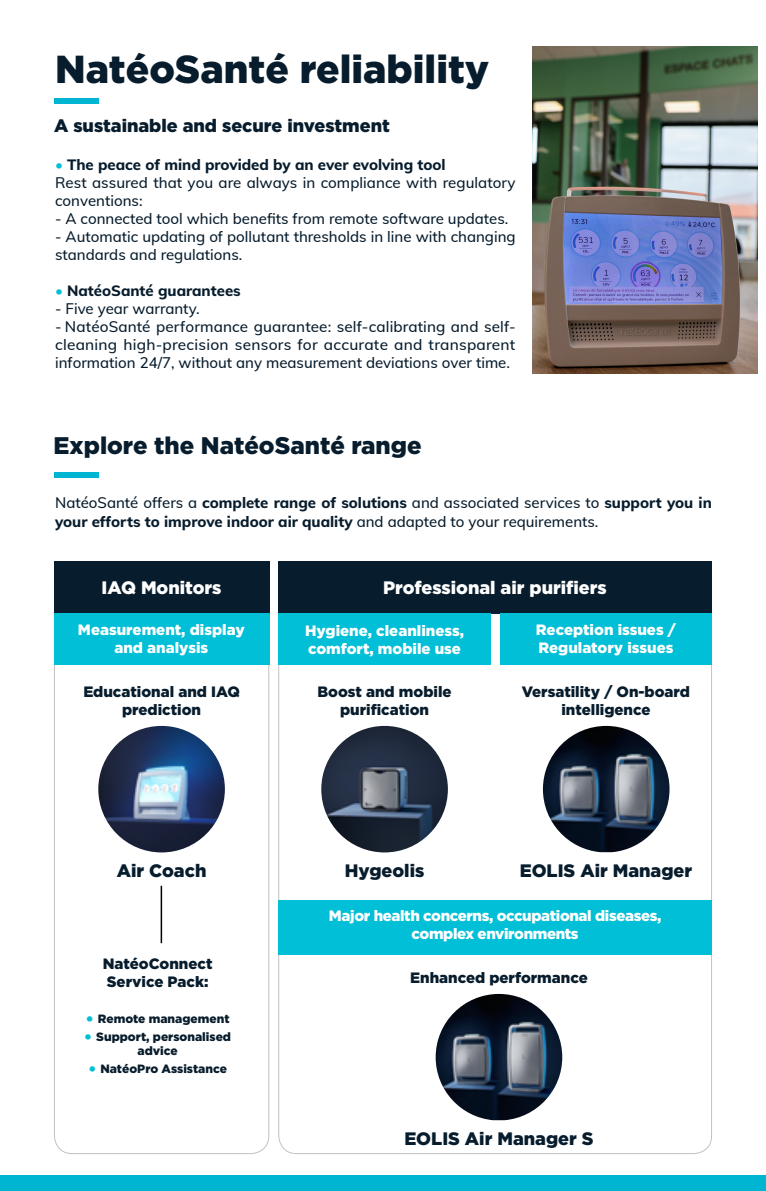
<style>
.page{position:relative;width:766px;height:1191px;background:#fff}
.page>*{position:absolute;margin:0;border:0;box-sizing:border-box;transform-origin:0 0}
.t1{font:900 39px "Gotham";color:#071c2c}
.t2{font:900 24px "Gotham";color:#071c2c}
.t3{font:900 18px "Gotham";color:#071c2c}
.t4{font:900 18px "Gotham";color:#fff}
.t5{font:500 15px/18px "Muli";color:#071c2c}
.t6{font:800 15px/18px "Muli";color:#071c2c}
.t7{font:900 15px/18px "Gotham";color:#071c2c;text-align:center}
.t8{font:900 15px/18px "Gotham";letter-spacing:-.005em;color:#fff}
.t9{font:900 15px/18px "Gotham";letter-spacing:-.025em;color:#fff;text-align:center}
.t10{font:900 12px/14.4px "Gotham";color:#071c2c;text-align:center}
.s1{color:#00bfd6}
.s2{font-weight:800}
.s3{font-weight:500;color:#00bfd6}
.s4{font-weight:500}
.s5{font-family:"Muli";font-weight:500;font-size:15px;color:#00bfd6}
</style>
<div class="page">
<svg style="left:54px;top:99px;width:44px;height:5px"></svg>
<svg style="left:54px;top:472px;width:44px;height:5px"></svg>
<div style="left:0;top:1175px;width:765px;height:16px;background:#00b5d2"></div>
<div style="left:54px;top:561px;width:215px;height:52px;background:#071c2c"></div>
<div style="left:278px;top:561px;width:433px;height:52px;background:#071c2c"></div>
<div style="left:278px;top:613px;width:212px;height:51px;background:#00bfd6"></div>
<div style="left:500px;top:613px;width:211px;height:51px;background:#00bfd6"></div>
<div style="left:278px;top:900px;width:433px;height:54px;background:#00bfd6"></div>
<img style="left:321px;top:726px;width:127px;height:126px;border-radius:63px">
<img style="left:98px;top:726px;width:127px;height:126px;border-radius:63px">
<img style="left:435px;top:994px;width:127px;height:126px">
<img style="left:542px;top:726px;width:127px;height:126px">
<div style="left:54px;top:613px;width:215px;height:51px;background:#00bfd6"></div>
<hr style="left:160px;top:885px;width:2px;height:58px;background:#000">
<img style="left:532px;top:46px;width:225px;height:328px">
<h1 class="t1" style="left:55px;top:46px;width:435px">NatéoSanté reliability</h1>
<p class="t3" style="left:54px;top:115px;width:337px">A sustainable and secure investment</p>
<p class="t5" style="left:55px;top:155px;width:462px"><span class="s1">•</span> <span class="s2">The peace of mind provided by an ever evolving tool<br></span>Rest assured that you are always in compliance with regulatory conventions:</p>
<p class="t5" style="left:55px;top:209px;width:454px">- A connected tool which benefits from remote software updates.</p>
<p class="t5" style="left:55px;top:227px;width:462px">- Automatic updating of pollutant thresholds in line with changing standards and regulations.</p>
<p class="t6" style="left:55px;top:281px;width:187px"><span class="s3">•</span> NatéoSanté guarantees</p>
<p class="t5" style="left:55px;top:299px;width:146px">- Five year warranty.</p>
<p class="t5" style="left:55px;top:317px;width:462px;text-align:justify">- NatéoSanté performance guarantee: self-calibrating and self&shy;cleaning high-precision sensors for accurate and transparent information 24/7, without any measurement deviations over time.</p>
<h2 class="t2" style="left:54px;top:432px;width:369px">Explore the NatéoSanté range</h2>
<p class="t6" style="left:55px;top:493px;width:658px"><span class="s4">NatéoSanté offers a</span> complete range of solutions <span class="s4">and associated services to</span> support you in your efforts to improve indoor air quality <span class="s4">and adapted to your requirements.</span></p>
<p class="t4" style="left:102px;top:577px;width:121px">IAQ Monitors</p>
<p class="t4" style="left:383px;top:577px;width:225px">Professional air purifiers</p>
<p class="t8" style="left:78px;top:620px;width:168px;text-align:center">Measurement, display and analysis</p>
<p class="t8" style="left:305px;top:621px;width:160px">Hygiene, cleanliness, comfort, mobile use</p>
<p class="t8" style="left:536px;top:620px;width:141px">Reception issues /<br>Regulatory issues</p>
<p class="t7" style="left:83px;top:682px;width:158px">Educational and IAQ prediction</p>
<p class="t7" style="left:317px;top:682px;width:135px">Boost and mobile purification</p>
<p class="t7" style="left:521px;top:682px;width:170px">Versatility / On-board intelligence</p>
<p class="t3" style="left:117px;top:860px;width:91px">Air Coach</p>
<p class="t3" style="left:345px;top:860px;width:81px">Hygeolis</p>
<p class="t3" style="left:519px;top:860px;width:174px">EOLIS Air Manager</p>
<p class="t9" style="left:329px;top:906px;width:334px">Major health concerns, occupational diseases, complex environments</p>
<p class="t7" style="left:103px;top:954px;width:111px;text-align:left">NatéoConnect<br>Service Pack:</p>
<p class="t10" style="left:86px;top:1010px;width:145px"><span class="s5">•</span> Remote management</p>
<p class="t10" style="left:84px;top:1028px;width:148px"><span class="s5">•</span> Support, personalised advice</p>
<p class="t10" style="left:88px;top:1061px;width:140px"><span class="s5">•</span> NatéoPro Assistance</p>
<p class="t7" style="left:410px;top:967px;width:179px">Enhanced performance</p>
<p class="t3" style="left:404px;top:1128px;width:191px">EOLIS Air Manager S</p>
</div>
